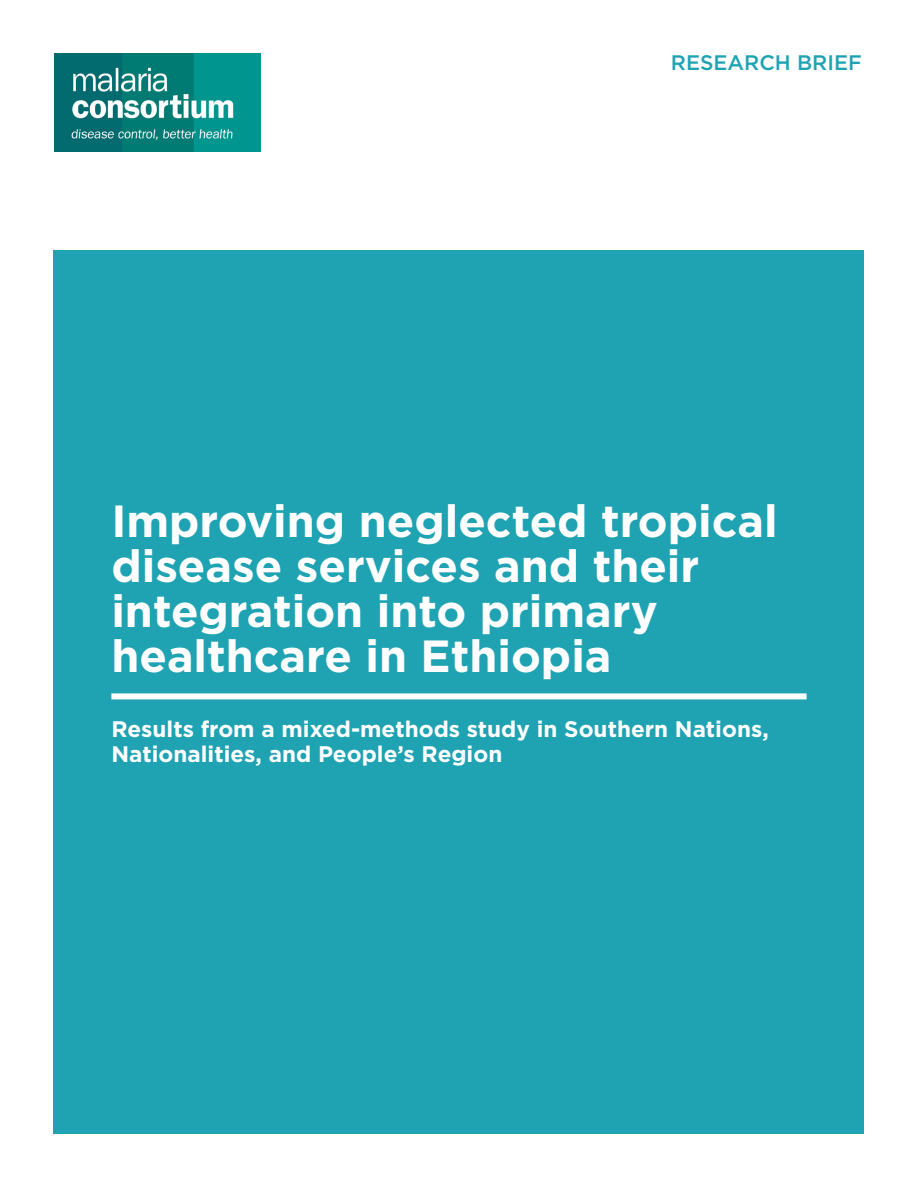
<style>
.page{position:relative;width:918px;height:1188px;background:#fff}
.page>*{position:absolute;margin:0;border:0;box-sizing:border-box;transform-origin:0 0}
.t1{font:700 45px/45px "Gotham";color:#fff}
.Sub_Heading{font:700 22.5px/25.5px "Gotham";color:#fff}
.t2{font:500 21px "Gotham";color:#1fa3b3}
</style>
<div class="page">
<img style="left:54px;top:53px;width:207px;height:98px">
<div style="left:54px;top:251px;width:810px;height:883px;background:#1fa3b3"></div>
<div style="left:111px;top:693px;width:696px;height:6px;background:#fff"></div>
<p class="t2" style="left:671px;top:49px;width:193px">RESEARCH BRIEF</p>
<p class="t1" style="left:111px;top:498px;width:668px">Improving neglected tropical disease services and their integration into primary healthcare in Ethiopia</p>
<p class="Sub_Heading" style="left:111px;top:716px;width:659px">Results from a mixed-methods study in Southern Nations,<br>Nationalities, and People’s Region</p>
</div>
